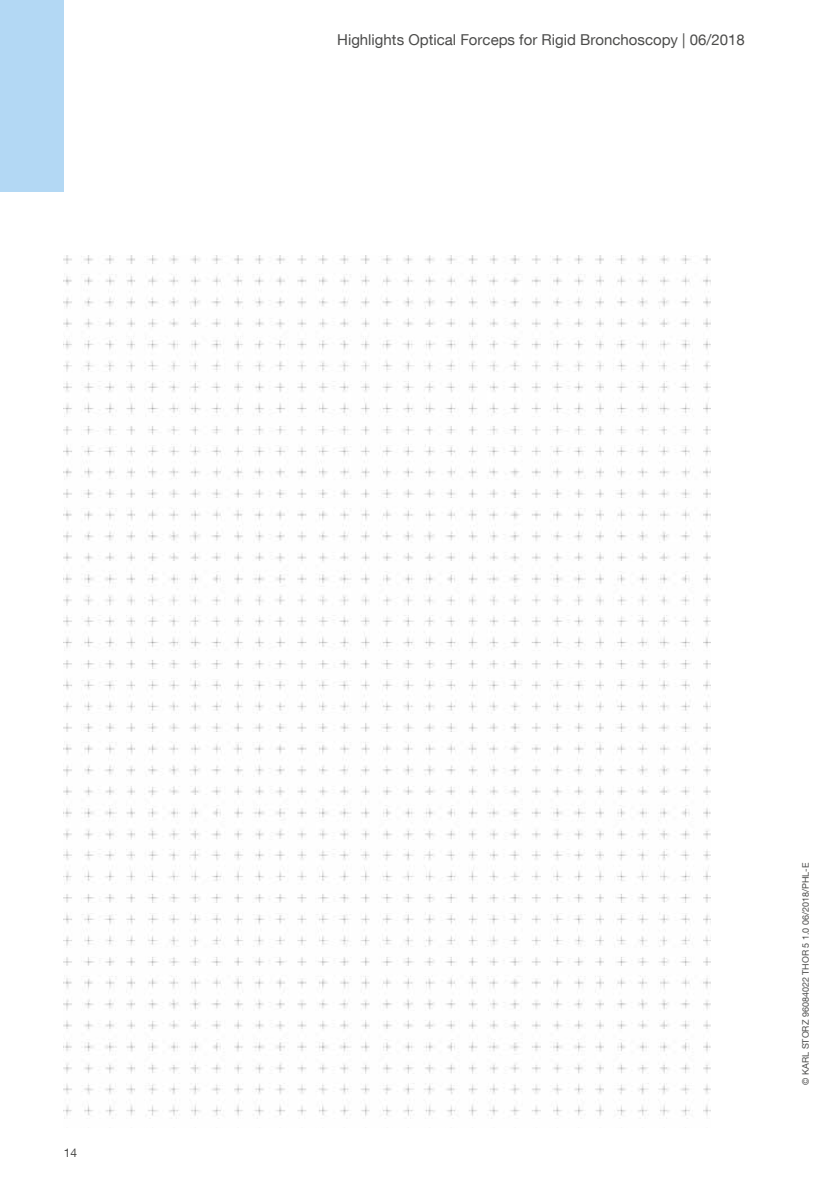
<style>
.page{position:relative;width:830px;height:1191px;background:#fff}
.page>*{position:absolute;margin:0;border:0;box-sizing:border-box;transform-origin:0 0}
.t1{font:15px "KS Helvetica Neue";color:#4b4b4a}
.t2{font:12px "KS Helvetica Neue";color:#4b4b4a}
.t3{font:9px "KS Helvetica Neue";color:#4b4b4a}
</style>
<div class="page">
<div style="left:0;top:0;width:64px;height:191px;background:#b3d8f4"></div>
<img style="left:64px;top:255px;width:646px;height:864px">
<p class="t1" style="left:337px;top:30px;width:409px">Highlights Optical Forceps for Rigid Bronchoscopy | 06/2018</p>
<p class="t2" style="left:64px;top:1145px;width:15px">14</p>
<p class="t3" style="left:799px;top:1084px;width:223px;rotate:-90deg">© KARL STORZ 96084022 THOR 5 1.0 06/2018/PHL-E</p>
</div>
